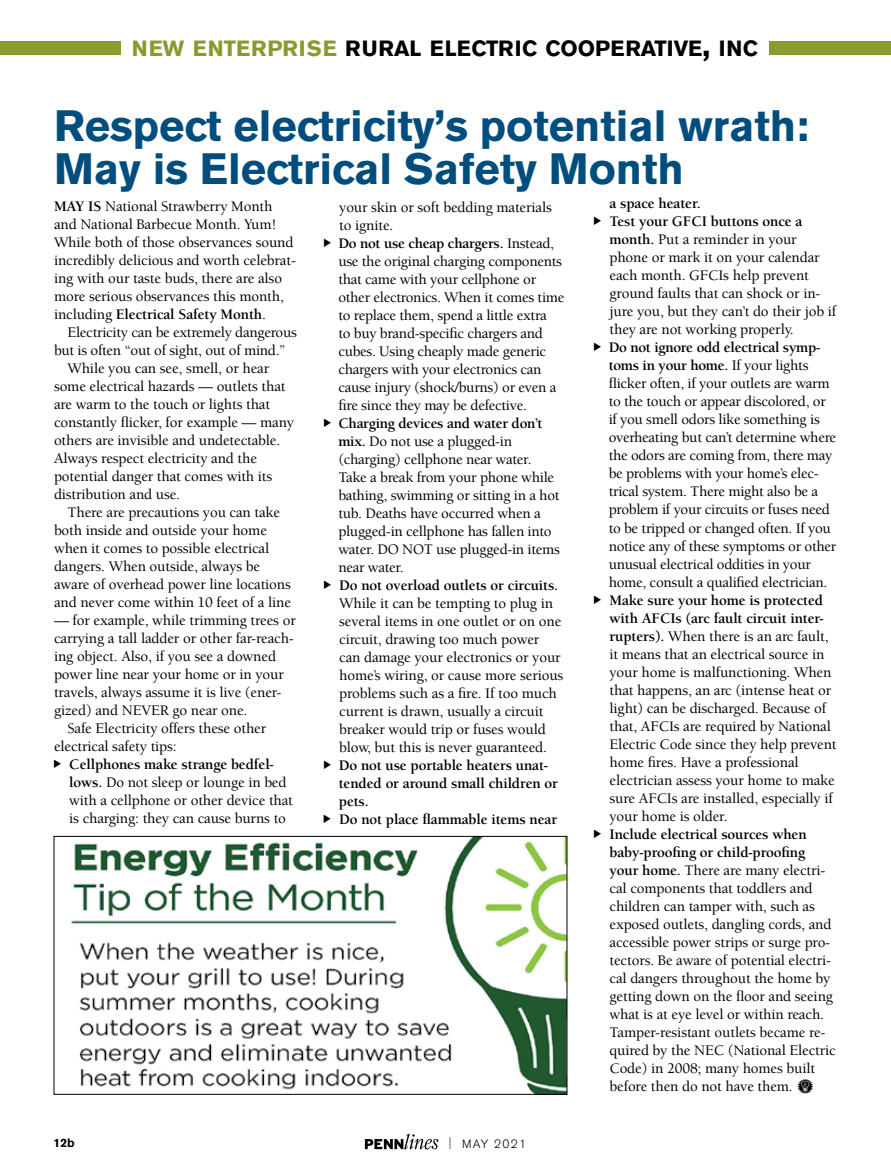
<style>
.page{position:relative;width:891px;height:1175px;background:#fff}
.page>*{position:absolute;margin:0;border:0;box-sizing:border-box;transform-origin:0 0}
.t1{font:700 43.5px/43.5px "Akzidenz Grotesk BE";color:#014e7e}
.t2{font:700 21.9px "Akzidenz Grotesk BE";color:#000}
.t3{font:500 15px/18px "Berkeley Std";letter-spacing:-.01em;color:#000}
.t4{font:700 15px/18px "Berkeley Std";letter-spacing:-.01em;color:#000}
.t5{font:300 12px "Akzidenz Grotesk BE";letter-spacing:.11em;color:#000}
.t6{font:700 12px "Akzidenz Grotesk BE";color:#000}
.s1{color:#879c2f}
.s2{font-size:31.2px}
.s3{font-weight:700}
.s4{font-family:"PF Household Items";font-weight:400}
.s5{font-stretch:condensed}
</style>
<div class="page">
<svg style="left:365px;top:1133px;width:73px;height:16px"></svg>
<div style="left:770px;top:41px;width:121px;height:13px;background:#879c2f"></div>
<div style="left:0;top:41px;width:121px;height:13px;background:#879c2f"></div>
<img style="left:71px;top:838px;width:494px;height:254px">
<div style="left:54px;top:836px;width:513px;height:258px;border:1px solid #000"></div>
<h2 class="t2" style="left:132px;top:36px;width:628px"><span class="s1">NEW ENTERPRISE</span> RURAL ELECTRIC COOPERATIVE<span class="s2">,</span> INC</h2>
<h1 class="t1" style="left:54px;top:104px;width:756px">Respect electricity’s potential wrath:<br>May is Electrical Safety Month</h1>
<p class="t3" style="left:54px;top:197px;width:244px"><span class="s3">May is</span> National Strawberry Month and National Barbecue Month. Yum!<br>While both of those observances sound incredibly delicious and worth celebrat&shy;ing with our taste buds, there are also more serious observances this month, including <span class="s3">Electrical Safety Month</span>.</p>
<p class="t3" style="left:68px;top:323px;width:231px">Electricity can be extremely dangerous</p>
<p class="t3" style="left:54px;top:341px;width:233px">but is often “out of sight, out of mind.”</p>
<p class="t3" style="left:68px;top:359px;width:203px">While you can see, smell, or hear</p>
<p class="t3" style="left:54px;top:377px;width:233px">some electrical hazards — outlets that</p>
<p class="t3" style="left:54px;top:395px;width:218px">are warm to the touch or lights that</p>
<p class="t3" style="left:54px;top:413px;width:242px">constantly flicker, for example — many</p>
<p class="t3" style="left:54px;top:431px;width:228px">others are invisible and undetectable.</p>
<p class="t3" style="left:54px;top:449px;width:205px">Always respect electricity and the</p>
<p class="t3" style="left:54px;top:467px;width:220px">potential danger that comes with its</p>
<p class="t3" style="left:54px;top:485px;width:128px">distribution and use.</p>
<p class="t3" style="left:68px;top:503px;width:214px">There are precautions you can take</p>
<p class="t3" style="left:54px;top:521px;width:215px">both inside and outside your home</p>
<p class="t3" style="left:54px;top:539px;width:217px">when it comes to possible electrical</p>
<p class="t3" style="left:54px;top:557px;width:208px">dangers. When outside, always be</p>
<p class="t3" style="left:54px;top:575px;width:238px">aware of overhead power line locations</p>
<p class="t3" style="left:54px;top:593px;width:239px">and never come within 10 feet of a line</p>
<p class="t3" style="left:54px;top:611px;width:243px">— for example, while trimming trees or</p>
<p class="t3" style="left:54px;top:629px;width:241px">carrying a tall ladder or other far-reach-</p>
<p class="t3" style="left:54px;top:647px;width:224px">ing object. Also, if you see a downed</p>
<p class="t3" style="left:54px;top:665px;width:232px">power line near your home or in your</p>
<p class="t3" style="left:54px;top:683px;width:229px">travels, always assume it is live (ener-</p>
<p class="t3" style="left:54px;top:701px;width:195px">gized) and NEVER go near one.</p>
<p class="t3" style="left:68px;top:719px;width:200px">Safe Electricity offers these other</p>
<p class="t3" style="left:54px;top:737px;width:124px">electrical safety tips:</p>
<p class="t3" style="left:69px;top:755px;width:225px"><span class="s3">Cellphones make strange bedfel&shy;lows.</span> Do not sleep or lounge in bed with a cellphone or other device that is charging: they can cause burns to</p>
<p class="t3" style="left:610px;top:195px;width:228px"><span class="s3">a space heater.<br>Test your GFCI buttons once a month.</span> Put a reminder in your phone or mark it on your calendar each month. GFCIs help prevent ground faults that can shock or in&shy;jure you, but they can’t do their job if they are not working properly.</p>
<p class="t3" style="left:609px;top:339px;width:229px"><span class="s3">Do not ignore odd electrical symp&shy;toms in your home.</span> If your lights flicker often, if your outlets are warm to the touch or appear discolored, or if you smell odors like something is overheating but can’t determine where the odors are coming from, there may be problems with your home’s elec&shy;trical system. There might also be a problem if your circuits or fuses need to be tripped or changed often. If you notice any of these symptoms or other unusual electrical oddities in your home, consult a qualified electrician.</p>
<p class="t3" style="left:610px;top:591px;width:229px"><span class="s3">Make sure your home is protected with AFCIs (arc fault circuit inter&shy;rupters).</span> When there is an arc fault, it means that an electrical source in your home is malfunctioning. When that happens, an arc (intense heat or light) can be discharged. Because of that, AFCIs are required by National Electric Code since they help prevent home fires. Have a professional electrician assess your home to make sure AFCIs are installed, especially if your home is older.</p>
<p class="t3" style="left:610px;top:825px;width:228px"><span class="s3">Include electrical sources when baby-proofing or child-proofing your home.</span> There are many electri&shy;cal components that toddlers and children can tamper with, such as exposed outlets, dangling cords, and accessible power strips or surge pro&shy;tectors. Be aware of potential electri&shy;cal dangers throughout the home by getting down on the floor and seeing what is at eye level or within reach.<br>Tamper-resistant outlets became re&shy;quired by the NEC (National Electric Code) in 2008; many homes built before then do not have them. <span class="s4">l</span></p>
<p class="t3" style="left:338px;top:199px;width:228px">your skin or soft bedding materials to ignite.<br><span class="s3">Do not use cheap chargers.</span> Instead, use the original charging components that came with your cellphone or other electronics. When it comes time to replace them, spend a little extra<br>to buy brand-specific chargers and cubes. Using cheaply made generic chargers with your electronics can cause injury (shock/burns) or even a fire since they may be defective.</p>
<p class="t3" style="left:338px;top:415px;width:223px"><span class="s3">Charging devices and water don’t mix.</span> Do not use a plugged-in (charging) cellphone near water.<br>Take a break from your phone while bathing, swimming or sitting in a hot tub. Deaths have occurred when a plugged-in cellphone has fallen into water. DO NOT use plugged-in items near water.</p>
<p class="t4" style="left:339px;top:577px;width:221px">Do not overload outlets or circuits.</p>
<p class="t3" style="left:339px;top:595px;width:226px">While it can be tempting to plug in several items in one outlet or on one circuit, drawing too much power can damage your electronics or your home’s wiring, or cause more serious problems such as a fire. If too much current is drawn, usually a circuit breaker would trip or fuses would blow, but this is never guaranteed.</p>
<p class="t4" style="left:339px;top:757px;width:221px">Do not use portable heaters unat&shy;tended or around small children or pets.<br>Do not place flammable items near</p>
<p class="t6" style="left:54px;top:1135px;width:22px">12b</p>
<p class="t5" style="left:449px;top:1137px;width:79px"><span class="s5">|</span> MAY 2021</p>
</div>
